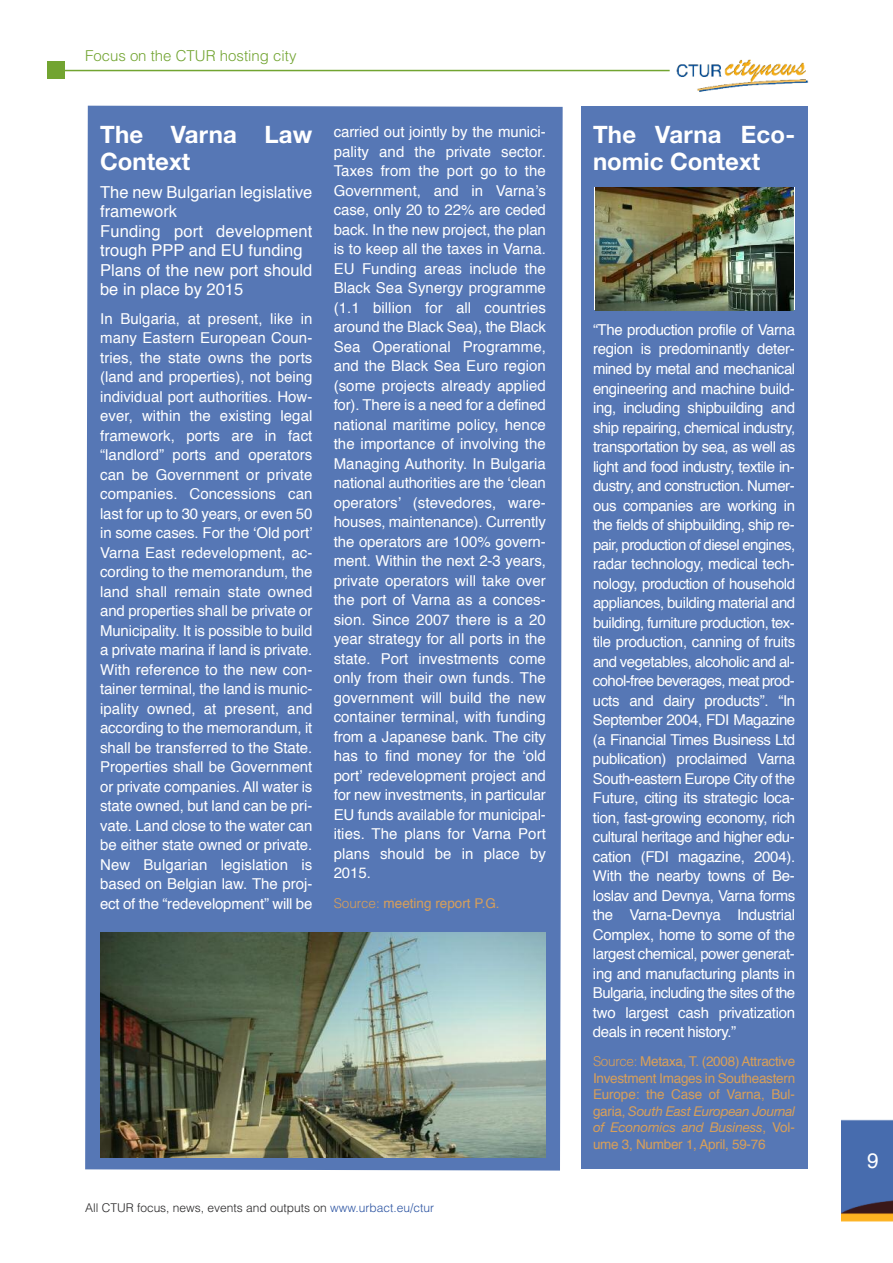
<style>
.page{position:relative;width:893px;height:1263px;background:#fff}
.page>*{position:absolute;margin:0;border:0;box-sizing:border-box;transform-origin:0 0}
.t1{font:700 24px/27px "Helvetica Neue";color:#fff}
.t2{font:21px "Helvetica";color:#fff}
.t3{font:16.5px/19.5px "Helvetica";color:#fff}
.t4{font:15px/19.5px "Helvetica";letter-spacing:-.01em;color:#fff;text-align:justify}
.t5{font:300 15px "Helvetica";color:#72a431}
.t6{font:13.5px/16.5px "Helvetica";letter-spacing:-.02em;color:#d79f5a;text-align:justify}
.t7{font:italic 13.5px/16.5px "Helvetica Neue";letter-spacing:-.02em;color:#d79f5a}
.t8{font:13.5px "Helvetica";color:#d79f5a}
.t9{font:300 12px "Helvetica";color:#272627}
.s1{font-weight:300}
.s2{color:#2c54a2}
.s3{font-family:"Helvetica";font-style:normal}
</style>
<div class="page">
<img style="left:676px;top:59px;width:133px;height:33px">
<hr style="left:58px;top:70px;width:612px;height:1px;background:#72a431">
<div style="left:48px;top:62px;width:17px;height:17px;background:#72a431"></div>
<img style="left:842px;top:1119px;width:51px;height:103px">
<div style="left:581px;top:107px;width:227px;height:1062px;background:#5677b5"></div>
<div style="left:85px;top:106px;width:478px;height:1064px;background:#5677b5"></div>
<img style="left:595px;top:188px;width:198px;height:122px">
<img style="left:100px;top:932px;width:445px;height:226px">
<p class="t5" style="left:85px;top:51px;width:213px">Focus on the CTUR hosting city</p>
<h1 class="t1" style="left:100px;top:123px;width:214px">The Varna Law<br>Context</h1>
<p class="t3" style="left:100px;top:184px;width:214px">The new Bulgarian legislative framework<br>Funding port development trough PPP and EU funding<br>Plans of the new port should be in place by 2015</p>
<p class="t4" style="left:100px;top:310px;width:214px">in Bulgaria, at present, like in many Eastern European Coun&shy;tries, the state owns the ports (land and properties), not being individual port authorities. how&shy;ever, within the existing legal framework, ports are in fact “landlord” ports and operators can be government or private companies. Concessions can last for up to 30 years, or even 50 in some cases. For the ‘Old port’ Varna East redevelopment, ac&shy;cording to the memorandum, the land shall remain state owned and properties shall be private or Municipality. it is possible to build a private marina if land is private.<br>With reference to the new con&shy;tainer terminal, the land is munic&shy;ipality owned, at present, and according to the memorandum, it shall be transferred to the State.<br>Properties shall be government or private companies. all water is state owned, but land can be pri&shy;vate. land close to the water can be either state owned or private. new Bulgarian legislation is based on Belgian law. The proj&shy;ect of the “redevelopment” will be</p>
<p class="t4" style="left:334px;top:124px;width:214px">carried out jointly by the munici&shy;pality and the private sector.<br>Taxes from the port go to the government, and in Varna’s case, only 20 to 22% are ceded back. in the new project, the plan is to keep all the taxes in Varna.<br>EU Funding areas include the Black Sea Synergy programme (1.1 billion for all countries around the Black Sea), the Black Sea Operational Programme, and the Black Sea Euro region (some projects already applied for). There is a need for a defined national maritime policy, hence the importance of involving the Managing authority. in Bulgaria national authorities are the ‘clean operators’ (stevedores, ware&shy;houses, maintenance). Currently the operators are 100% govern&shy;ment. Within the next 2-3 years, private operators will take over the port of Varna as a conces&shy;sion. Since 2007 there is a 20 year strategy for all ports in the state. Port investments come only from their own funds. The government will build the new container terminal, with funding from a japanese bank. The city has to find money for the ‘old port’ redevelopment project and for new investments, in particular EU funds available for municipal&shy;ities. The plans for Varna Port plans should be in place by 2015.</p>
<p class="t8" style="left:334px;top:897px;width:168px"><span class="s1">Source:</span> meeting report P.g.</p>
<p class="t9" style="left:85px;top:1203px;width:350px">All CTUR focus, news, events and outputs on <span class="s2">www.urbact.eu/ctur</span></p>
<h1 class="t1" style="left:593px;top:124px;width:204px">The Varna Eco&shy;nomic Context</h1>
<p class="t4" style="left:593px;top:321px;width:204px">“The production profile of Varna region is predominantly deter&shy;mined by metal and mechanical engineering and machine build&shy;ing, including shipbuilding and ship repairing, chemical industry, transportation by sea, as well as light and food industry, textile in&shy;dustry, and construction. numer&shy;ous companies are working in the fields of shipbuilding, ship re&shy;pair, production of diesel engines, radar technology, medical tech&shy;nology, production of household appliances, building material and building, furniture production, tex&shy;tile production, canning of fruits and vegetables, alcoholic and al&shy;cohol-free beverages, meat prod&shy;ucts and dairy products”. “in September 2004, FDi Magazine (a Financial Times Business ltd publication) proclaimed Varna South-eastern Europe City of the Future, citing its strategic loca&shy;tion, fast-growing economy, rich cultural heritage and higher edu&shy;cation (FDi magazine, 2004).<br>With the nearby towns of Be&shy;loslav and Devnya, Varna forms the Varna-Devnya industrial Complex, home to some of the largest chemical, power generat&shy;ing and manufacturing plants in Bulgaria, including the sites of the two largest cash privatization deals in recent history.”</p>
<p class="t6" style="left:593px;top:1054px;width:204px"><span class="s1">Source:</span> Metaxa, T. (2008) attractive investment images in Southeastern Europe: the Case of Varna, Bul-</p>
<p class="t7" style="left:593px;top:1104px;width:204px"><span class="s3">garia,</span> South East European Journal of Economics and Business<span class="s3">, Vol-</span></p>
<p class="t6" style="left:593px;top:1137px;width:174px">ume 3, number 1, april, 59-76</p>
<h2 class="t2" style="left:867px;top:1152px;width:13px">9</h2>
</div>
